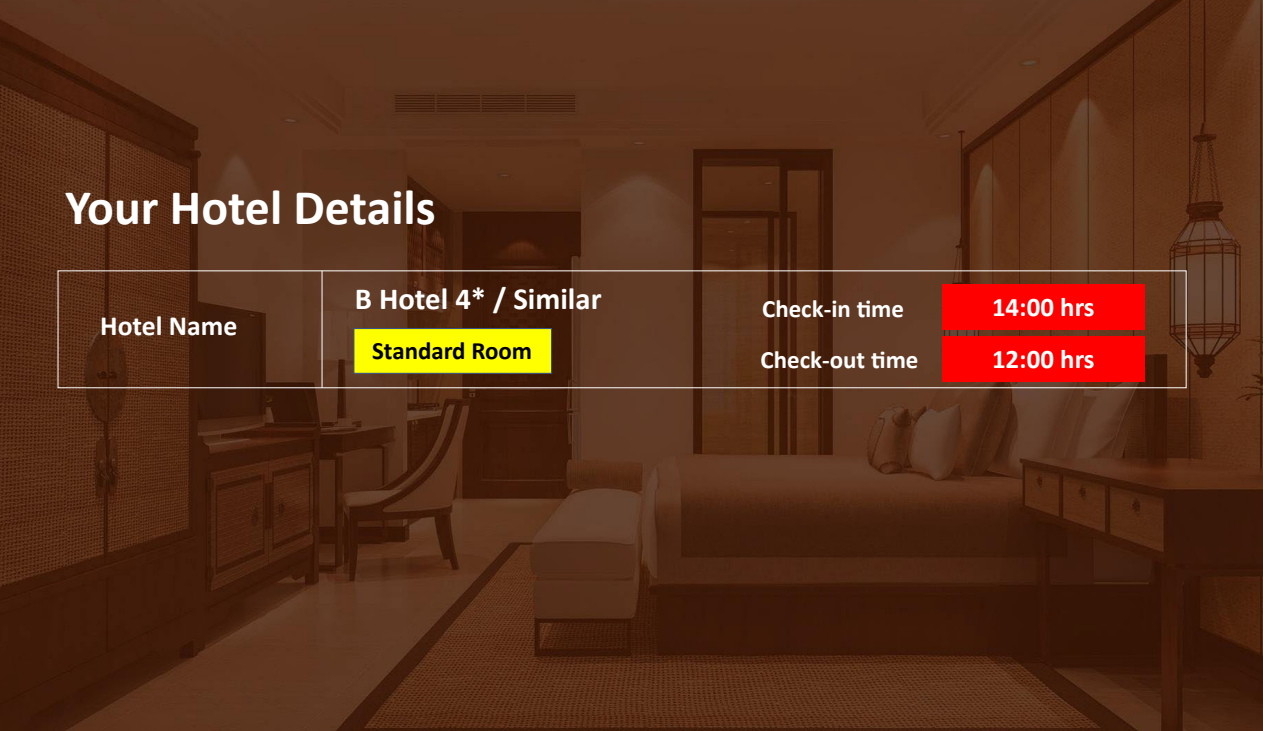
<style>
.page{position:relative;width:1263px;height:731px;background:#fff}
.page>*{position:absolute;margin:0;border:0;box-sizing:border-box;transform-origin:0 0}
.t1{font:700 49.95px "Calibri";color:#fff}
.t2{font:700 30.75px "Calibri";color:#fff}
.t3{font:700 27.75px "Calibri";color:#fff}
.t4{font:700 26.85px/51.6px "Calibri";color:#fff}
.t5{font:700 24.9px/51.3px "Calibri";color:#fff}
.t6{font:700 24.9px "Calibri";color:#000}
</style>
<div class="page">
<img style="left:0;top:0;width:1263px;height:730px">
<hr style="left:322px;top:271px;width:1px;height:116px;background:#fff">
<div style="left:353px;top:328px;width:199px;height:46px;background:#ff0;border:1px solid #2f528f"></div>
<div style="left:942px;top:284px;width:203px;height:46px;background:#f00"></div>
<div style="left:942px;top:336px;width:203px;height:45px;background:#f00"></div>
<h1 class="t1" style="left:65px;top:172px;width:372px">Your Hotel Details</h1>
<p class="t3" style="left:100px;top:306px;width:139px">Hotel Name</p>
<p class="t2" style="left:355px;top:277px;width:248px">B Hotel 4* / Similar</p>
<p class="t6" style="left:372px;top:333px;width:162px">Standard Room</p>
<p class="t5" style="left:761px;top:282px;width:159px">Check-in time<br>Check-out time</p>
<p class="t4" style="left:992px;top:281px;width:104px">14:00 hrs<br>12:00 hrs</p>
</div>
